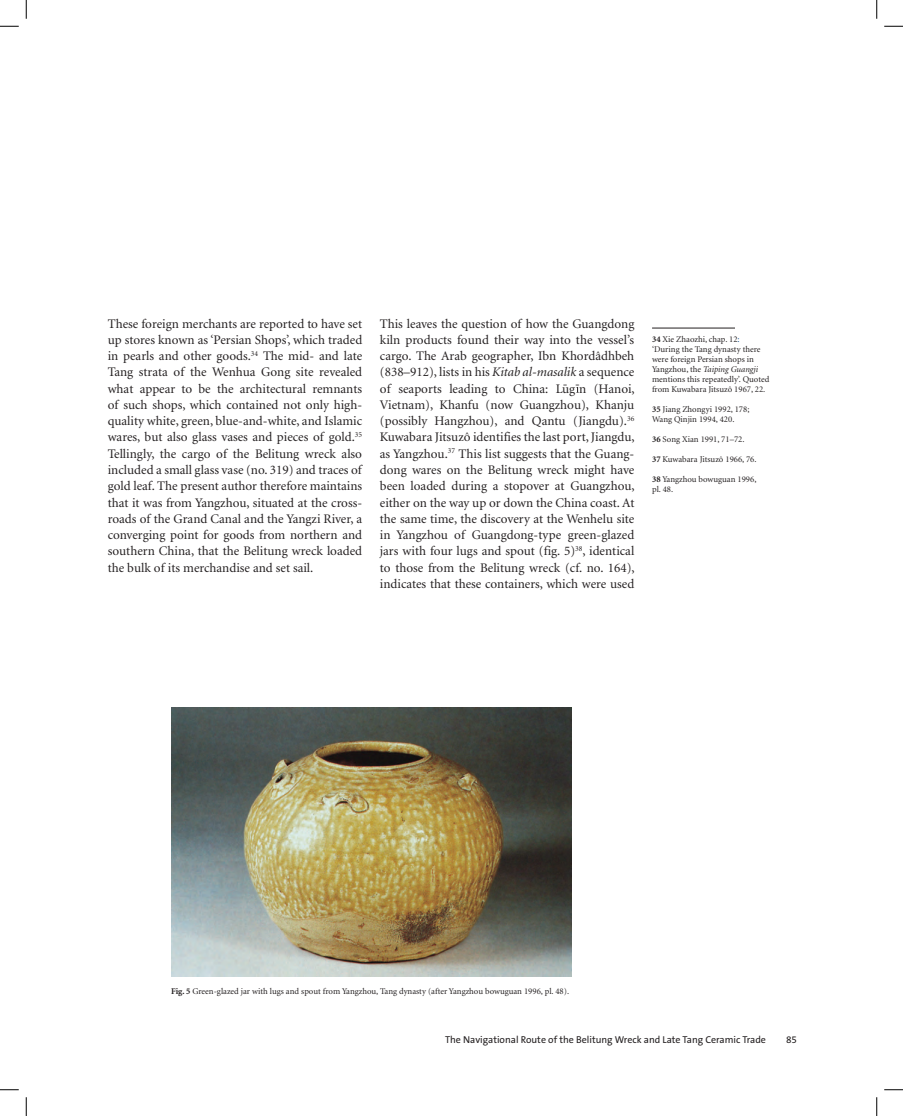
<style>
.page{position:relative;width:903px;height:1116px;background:#fff}
.page>*{position:absolute;margin:0;border:0;box-sizing:border-box;transform-origin:0 0}
.t1{font:13.12px/16.2px "Minion";color:#231f20;text-align:justify}
.t2{font:10px "The Sans B5 Plain";color:#231f20}
.t3{font:8.75px/10px "Minion";color:#231f20}
.s1{font-style:italic}
.s2{font-weight:700}
.s3{color:#014589}
</style>
<div class="page">
<img style="left:171px;top:707px;width:400px;height:269px">
<svg style="left:576px;top:387px;width:3px;height:6px"></svg>
<hr style="left:652px;top:328px;width:83px;height:1px;background:#231f20">
<svg style="left:0;top:26px;width:19px;height:1px"></svg>
<svg style="left:884px;top:26px;width:19px;height:1px"></svg>
<svg style="left:0;top:1089px;width:19px;height:1px"></svg>
<svg style="left:884px;top:1089px;width:19px;height:1px"></svg>
<svg style="left:26px;top:0;width:1px;height:19px"></svg>
<svg style="left:26px;top:1097px;width:1px;height:18px"></svg>
<svg style="left:876px;top:0;width:1px;height:19px"></svg>
<svg style="left:876px;top:1097px;width:1px;height:18px"></svg>
<p class="t1" style="left:108px;top:316px;width:256px">These foreign merchants are reported to have set up stores known as ‘ Persian Shops’, which traded in pearls and other goods.<sup>34</sup> The mid- and late Tang strata of the Wenhua Gong site revealed what appear to be the architectural remnants of such shops, which contained not only high&shy;quality white, green, blue-and-white, and Islamic wares, but also glass vases and pieces of gold.<sup>35<br></sup>Tellingly, the cargo of the Belitung wreck also included a small glass vase (no. 319) and traces of gold leaf. The present author therefore maintains that it was from Yangzhou, situated at the cross&shy;roads of the Grand Canal and the Yangzi River, a con verging point for goods from northern and southern China, that the Belitung wreck loaded the bulk of its merchandise and set sail.</p>
<p class="t1" style="left:380px;top:316px;width:256px">This leaves the question of how the Guangdong kiln products found their way into the vessel’s cargo. The Arab geographer, Ibn Khordâdhbeh (838–912), lists in his <span class="s1">Kitab al-masalik</span> a sequence of seaports leading to China: L-ug-n ( Hanoi, Vietnam), Khanfu (now Guangzhou), Khanju (possibly Hangzhou), and Qantu ( Jiangdu).<sup>36<br></sup>Kuwabara Jitsuzô identifies the last port, Jiangdu, as Yangzhou.<sup>37</sup> This list suggests that the Guang&shy;dong wares on the Belitung wreck might have been loaded during a stopover at Guangzhou, either on the way up or down the China coast. At the same time, the discovery at the Wenhelu site in Yangzhou of Guangdong-type green-glazed jars with four lugs and spout (fig. 5)<sup>38</sup>, identical to those from the Belitung wreck (cf. no. 164), indicates that these containers, which were used</p>
<p class="t3" style="left:652px;top:335px;width:119px"><span class="s2">34</span> Xie Zhaozhi, chap. 12<span class="s3">: </span>‘During the Tang dynasty there were foreign Persian shops in<br>Yangzhou, the <span class="s1">Taiping Guangji </span>mentions this repeatedly’. Quoted from Kuwabara Jitsuzô 1967, 22.</p>
<p class="t3" style="left:652px;top:405px;width:99px"><span class="s2">35</span> Jiang Zhongyi 1992, 178;<br>Wang Qinjin 1994, 420.</p>
<p class="t3" style="left:652px;top:435px;width:94px"><span class="s2">36</span> Song Xian 1991, 71–72.</p>
<p class="t3" style="left:652px;top:455px;width:106px"><span class="s2">37</span> Kuwabara Jitsuzô 1966, 76.</p>
<p class="t3" style="left:652px;top:475px;width:106px"><span class="s2">38</span> Yangzhou bowuguan 1996, pl. 48.</p>
<p class="t3" style="left:171px;top:987px;width:400px"><span class="s2">Fig. 5</span> Green-glazed jar with lugs and spout from Yangzhou, Tang dynasty (after Yangzhou bowuguan 1996, pl. 48).</p>
<p class="t2" style="left:445px;top:1035px;width:322px">The Navigational Route of the Belitung Wreck and Late Tang Ceramic Trade</p>
<p class="t2" style="left:786px;top:1035px;width:13px">85</p>
</div>
